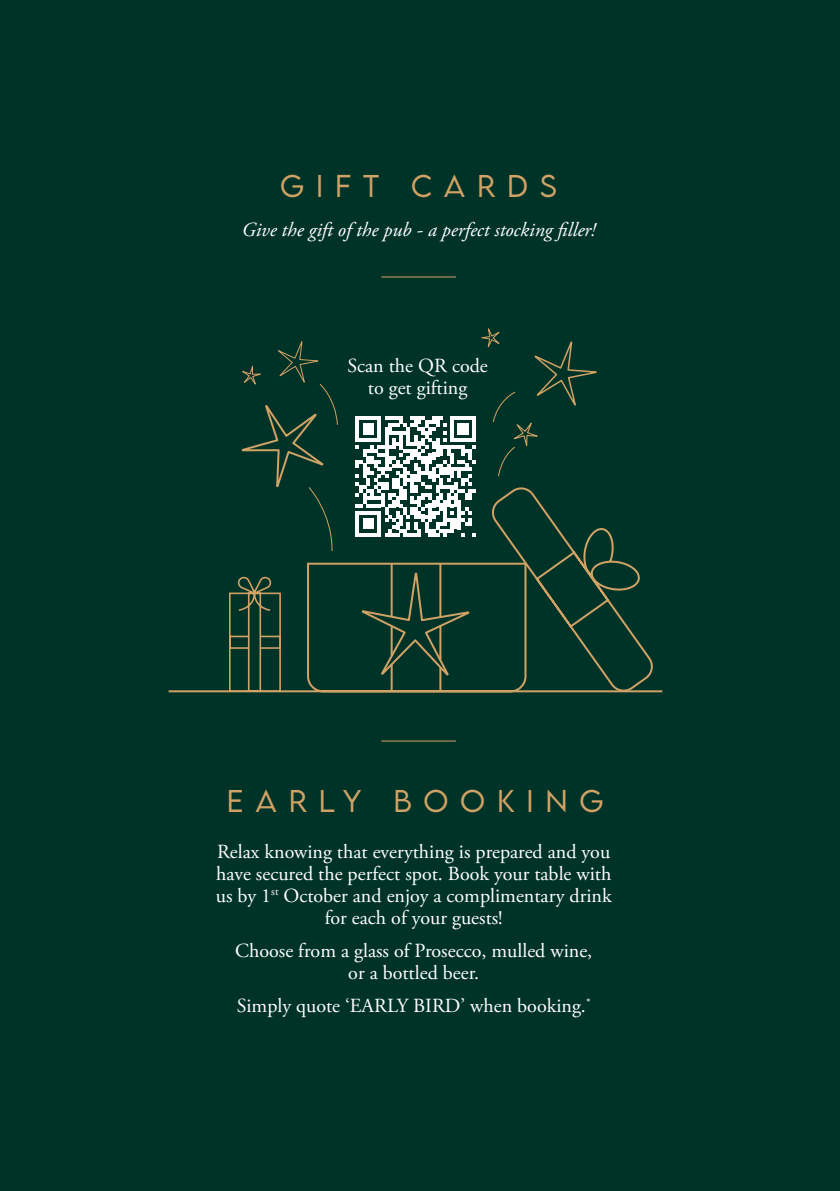
<style>
.page{position:relative;width:840px;height:1191px;background:#fff}
.page>*{position:absolute;margin:0;border:0;box-sizing:border-box;transform-origin:0 0}
.t1{font:300 28px "LEMONMILK";letter-spacing:.42em;color:#d1a265}
.t2{font:20px/22px "Adobe Garamond Pro";color:#fff;text-align:center}
.t3{font:italic 20px "Adobe Garamond Pro";color:#fff}
</style>
<div class="page">
<div style="left:0;top:0;width:839px;height:1191px;background:#003328"></div>
<hr style="left:381px;top:277px;width:74px;height:1px;background:#d1a265">
<hr style="left:381px;top:740px;width:74px;height:1px;background:#d1a265">
<svg style="left:241px;top:341px;width:97px;height:210px"></svg>
<svg style="left:168px;top:562px;width:495px;height:131px"></svg>
<svg style="left:355px;top:416px;width:120px;height:261px"></svg>
<hr style="left:390px;top:564px;width:2px;height:53px;background:#d1a265">
<hr style="left:390px;top:626px;width:2px;height:30px;background:#d1a265">
<hr style="left:390px;top:664px;width:2px;height:27px;background:#d1a265">
<hr style="left:439px;top:667px;width:2px;height:24px;background:#d1a265">
<hr style="left:439px;top:625px;width:2px;height:35px;background:#d1a265">
<hr style="left:439px;top:564px;width:2px;height:53px;background:#d1a265">
<svg style="left:228px;top:574px;width:53px;height:118px"></svg>
<div style="left:259px;top:635px;width:22px;height:14px;border:2px solid #d1a265"></div>
<svg style="left:481px;top:328px;width:175px;height:365px"></svg>
<p class="t1" style="left:280px;top:168px;width:278px">GIFT CARDS</p>
<p class="t3" style="left:242px;top:218px;width:354px">Give the gift of the pub - a perfect stocking filler!</p>
<p class="t2" style="left:347px;top:355px;width:142px">Scan the QR code to get gifting</p>
<p class="t1" style="left:227px;top:783px;width:27px">EAR</p>
<p class="t1" style="left:319px;top:783px;width:106px">LY BOOK</p>
<p class="t1" style="left:526px;top:783px;width:79px">ING</p>
<p class="t2" style="left:216px;top:841px;width:397px">Relax knowing that everything is prepared and you have secured the perfect spot. Book your table with us by 1<sup>st</sup> October and enjoy a complimentary drink for each of your guests!</p>
<p class="t2" style="left:235px;top:940px;width:358px">Choose from a glass of Prosecco, mulled wine, or a bottled beer.</p>
<p class="t2" style="left:237px;top:995px;width:355px">Simply quote ‘EARLY BIRD’ when booking.<sup>*</sup></p>
</div>
